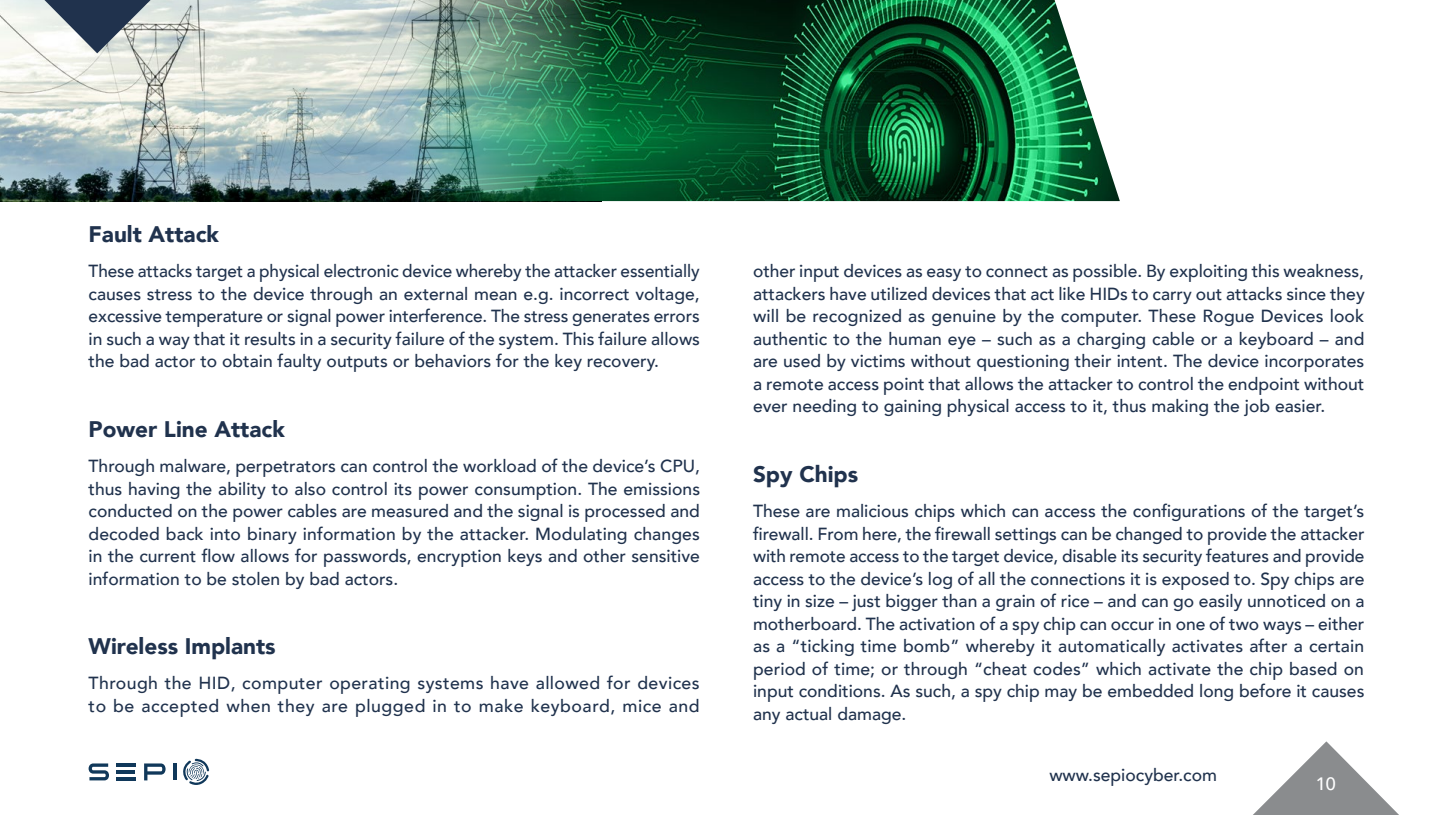
<style>
.page{position:relative;width:1453px;height:815px;background:#fff}
.page>*{position:absolute;margin:0;border:0;box-sizing:border-box;transform-origin:0 0}
.t1{font:900 22.5px "Avenir";color:#20324d}
.t2{font:500 17.88px "Avenir";color:#fff}
.t3{font:500 17.5px/22.5px "Avenir";color:#20324d;text-align:justify}
.t4{font:500 17.5px/22.5px "Avenir";letter-spacing:.025em;color:#20324d}
</style>
<div class="page">
<img style="left:0;top:0;width:382px;height:201px">
<img style="left:382px;top:0;width:738px;height:201px">
<svg style="left:44px;top:0;width:107px;height:53px"></svg>
<svg style="left:1253px;top:741px;width:146px;height:74px"></svg>
<svg style="left:89px;top:763px;width:20px;height:17px"></svg>
<svg style="left:144px;top:763px;width:22px;height:17px"></svg>
<hr style="left:173px;top:763px;width:4px;height:17px;background:#10385a">
<hr style="left:116px;top:763px;width:20px;height:4px;background:#10385a">
<hr style="left:116px;top:777px;width:20px;height:3px;background:#10385a">
<hr style="left:116px;top:770px;width:18px;height:4px;background:#10385a">
<svg style="left:183px;top:758px;width:26px;height:27px"></svg>
<p class="t1" style="left:89px;top:215px;width:132px">Fault Attack</p>
<p class="t3" style="left:89px;top:259px;width:613px">These attacks target a physical electronic device whereby the attacker essentially causes stress to the device through an external mean g.e . incorrect voltage, excessive temperature or signal power interference. The stress generates errors in such a way that it results in a security failure of the system. This failure allows the bad actor to obtain faulty outputs or behaviors for the key recovery.</p>
<p class="t1" style="left:89px;top:410px;width:198px">Power Line Attack</p>
<p class="t3" style="left:89px;top:454px;width:613px">Through malware, perpetrators can control the workload of the device s’ CPU, thus having the ability to also control its power consumption. The emissions conducted on the power cables are measured and the signal is processed and decoded back into binary information by the attacker. Modulating changes in the current flow allows for passwords, encryption keys and other sensitive information to be stolen by bad actors.</p>
<p class="t1" style="left:89px;top:627px;width:189px">Wireless Implants</p>
<p class="t4" style="left:89px;top:671px;width:613px">Through the HID, computer operating systems have allowed for devices to be accepted when they are plugged in to make keyboard, mice and</p>
<p class="t3" style="left:753px;top:259px;width:613px">other input devices as easy to connect as possible. By exploiting this weakness, attackers have utilized devices that act like HIDs to carry out attacks since they will be recognized as genuine by the computer. These Rogue Devices look authentic to the human eye – such as a charging cable or a keyboard – and are used by victims without questioning their intent. The device incorporates a remote access point that allows the attacker to control the endpoint without ever needing to gaining physical access to it, thus making the job easier.</p>
<p class="t1" style="left:753px;top:455px;width:107px">Spy Chips</p>
<p class="t3" style="left:753px;top:499px;width:613px">These are malicious chips which can access the configurations of the target s’ firewall. From here, the firewall settings can be changed to provide the attacker with remote access to the target device, disable its security features and provide access to the device s’ log of all the connections it is exposed to. Spy chips are tiny in size – just bigger than a grain of rice – and can go easily unnoticed on a motherboard. The activation of a spy chip can occur in one of two ways – either as a “ticking time bomb” whereby it automatically activates after a certain period of time; or through “cheat codes” which activate the chip based on input conditions. As such a, spy chip may be embedded long before it causes any actual damage.</p>
<p class="t3" style="left:1049px;top:762px;width:169px">www.sepiocyber.com</p>
<p class="t2" style="left:1316px;top:768px;width:21px">10</p>
</div>
